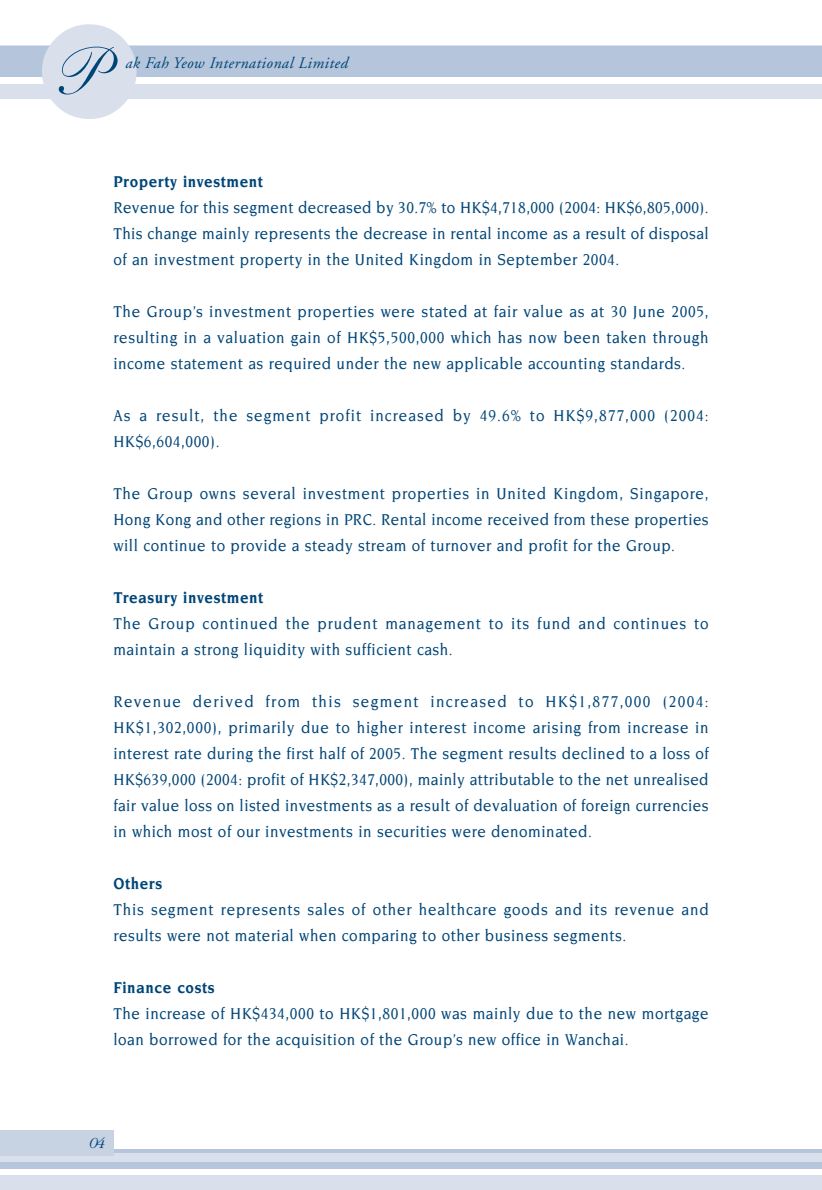
<style>
.page{position:relative;width:822px;height:1190px;background:#fff}
.page>*{position:absolute;margin:0;border:0;box-sizing:border-box;transform-origin:0 0}
.t1{font:68px "Shelley Andante Script";color:#004577}
.t2{font:500 17px/26px "Novarese";letter-spacing:.035em;color:#004577;text-align:justify;scale:.9 1}
.t3{font:500 17px/26px "Novarese";letter-spacing:.06em;color:#004577;scale:.9 1}
.t4{font:500 17px/26px "Novarese";letter-spacing:.07em;color:#004577;scale:.9 1}
.t5{font:700 17px "Novarese";letter-spacing:.04em;color:#004577;scale:.9 1}
.t6{font:italic 16px "Adobe Garamond";letter-spacing:.03em;color:#004577}
.t7{font:italic 300 16px "Garamond";color:#004577}
</style>
<div class="page">
<div style="left:0;top:46px;width:822px;height:53px;background:#d9e0ec"></div>
<div style="left:0;top:46px;width:822px;height:34px;background:#b5c5db"></div>
<div style="left:0;top:1151px;width:822px;height:39px;background:#d9e0ec"></div>
<div style="left:0;top:1162px;width:822px;height:11px;background:#b5c5db"></div>
<hr style="left:0;top:1149px;width:822px;height:4px;background:#b5c5db">
<div style="left:0;top:1130px;width:113px;height:26px;background:#c7d2e3"></div>
<div style="left:0;top:78px;width:822px;height:6px;background:#fff"></div>
<svg style="left:42px;top:24px;width:95px;height:95px"></svg>
<div style="left:0;top:1169px;width:822px;height:6px;background:#fff"></div>
<h1 class="t1" style="left:57px;top:31px;width:51px">P</h1>
<p class="t6" style="left:125px;top:57px;width:224px">ak Fah Yeow International Limited</p>
<p class="t5" style="left:113px;top:175px;width:168px">Property investment</p>
<p class="t2" style="left:113px;top:195px;width:663px">Revenue for this segment decreased by 30.7% to HK$4,718,000 (2004: HK$6,805,000).<br>This change mainly represents the decrease in rental income as a result of disposal of an investment property in the United Kingdom in September 2004.</p>
<p class="t2" style="left:113px;top:299px;width:663px">The Group’s investment properties were stated at fair value as at 30 June 2005, resulting in a valuation gain of HK$5,500,000 which has now been taken through income statement as required under the new applicable accounting standards.</p>
<p class="t4" style="left:113px;top:403px;width:663px">As a result, the segment profit increased by 49.6% to HK$9,877,000 (2004:<br>HK$6,604,000).</p>
<p class="t2" style="left:113px;top:481px;width:663px">The Group owns several investment properties in United Kingdom, Singapore, Hong Kong and other regions in PRC. Rental income received from these properties will continue to provide a steady stream of turnover and profit for the Group.</p>
<p class="t5" style="left:113px;top:591px;width:168px">Treasury investment</p>
<p class="t3" style="left:113px;top:611px;width:663px">The Group continued the prudent management to its fund and continues to maintain a strong liquidity with sufficient cash.</p>
<p class="t2" style="left:113px;top:689px;width:663px">Revenue derived from this segment increased to HK$1,877,000 (2004:<br>HK$1,302,000), primarily due to higher interest income arising from increase in interest rate during the first half of 2005. The segment results declined to a loss of HK$639,000 (2004: profit of HK$2,347,000), mainly attributable to the net unrealised fair value loss on listed investments as a result of devaluation of foreign currencies in which most of our investments in securities were denominated.</p>
<p class="t5" style="left:113px;top:877px;width:56px">Others</p>
<p class="t2" style="left:113px;top:897px;width:663px">This segment represents sales of other healthcare goods and its revenue and results were not material when comparing to other business segments.</p>
<p class="t5" style="left:113px;top:981px;width:114px">Finance costs</p>
<p class="t2" style="left:113px;top:1001px;width:663px">The increase of HK$434,000 to HK$1,801,000 was mainly due to the new mortgage loan borrowed for the acquisition of the Group’s new office in Wanchai.</p>
<p class="t7" style="left:88px;top:1138px;width:17px">04</p>
</div>
